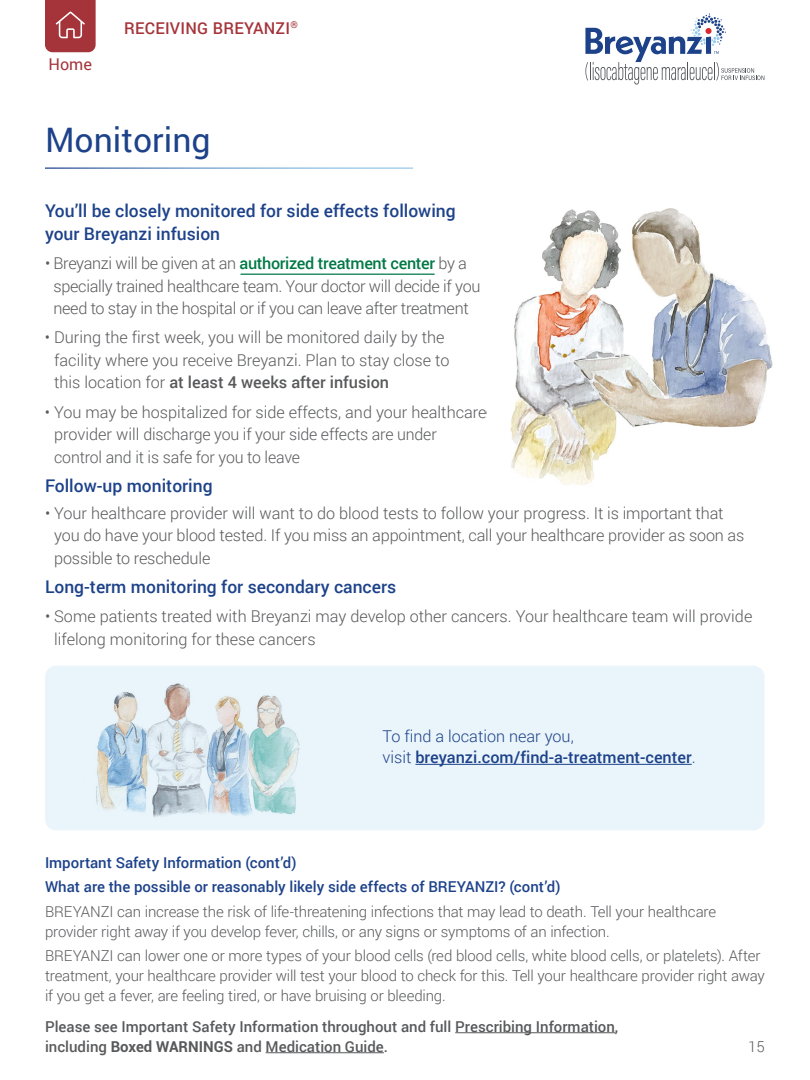
<style>
.page{position:relative;width:810px;height:1080px;background:#fff}
.page>*{position:absolute;margin:0;border:0;box-sizing:border-box;transform-origin:0 0}
.t1{font:33.75px "Roboto";color:#1d428a}
.t2{font:500 17.5px/22.5px "Roboto";color:#1d428a}
.t3{font:300 16.25px/22.5px "Roboto";letter-spacing:-.01em;color:#58595b}
.t4{font:500 16.25px/21.2px "Roboto";color:#1d428a}
.t5{font:500 16.25px "Roboto";letter-spacing:.015em;color:#a4343a}
.t6{font:16.25px "Roboto";color:#a4343a}
.t7{font:300 15px/20px "Roboto";letter-spacing:-.01em;color:#58595b}
.t8{font:500 15px/20px "Roboto";color:#58595b}
.t9{font:500 15px/24.5px "Roboto";color:#1d428a}
.s1{font-weight:500;color:#027947}
.s2{font-weight:500}
.s3{font-weight:300}
.s4{font-weight:700}
</style>
<div class="page">
<svg style="left:585px;top:13px;width:179px;height:72px"></svg>
<svg style="left:45px;top:0;width:51px;height:52px;background:#aa4348"></svg>
<hr style="left:455px;top:1032px;width:160px;height:1px;background:#58595b">
<hr style="left:266px;top:1052px;width:118px;height:1px;background:#58595b">
<div style="left:45px;top:666px;width:720px;height:164px;background:#eaf5fb;border-radius:11px"></div>
<hr style="left:415px;top:764px;width:277px;height:1px;background:#1d428a">
<img style="left:96px;top:683px;width:204px;height:135px">
<hr style="left:241px;top:274px;width:194px;height:1px;background:#027947">
<img style="left:510px;top:208px;width:263px;height:277px">
<p class="t6" style="left:49px;top:53px;width:45px">Home</p>
<p class="t5" style="left:124px;top:17px;width:175px">RECEIVING BREYANZI<sup>®</sup></p>
<h1 class="t1" style="left:45px;top:117px;width:167px">Monitoring</h1>
<p class="t2" style="left:45px;top:199px;width:412px">You’ll be closely monitored for side effects following your Breyanzi infusion</p>
<p class="t3" style="left:54px;top:251px;width:429px;text-indent:-9px">• Breyanzi will be given at an <span class="s1">authorized treatment center</span> by a specially trained healthcare team. Your doctor will decide if you need to stay in the hospital or if you can leave after treatment</p>
<p class="t3" style="left:54px;top:326px;width:397px;text-indent:-9px">• During the first week, you will be monitored daily by the facility where you receive Breyanzi. Plan to stay close to this location for <span class="s2">at least 4 weeks after infusion</span></p>
<p class="t3" style="left:54px;top:400px;width:434px;text-indent:-9px">• You may be hospitalized for side effects, and your healthcare provider will discharge you if your side effects are under control and it is safe for you to leave</p>
<p class="t2" style="left:45px;top:474px;width:169px">Follow-up monitoring</p>
<p class="t3" style="left:54px;top:501px;width:692px;text-indent:-9px">• Your healthcare provider will want to do blood tests to follow your progress. It is important that you do have your blood tested. If you miss an appointment, call your healthcare provider as soon as possible to reschedule</p>
<p class="t2" style="left:45px;top:575px;width:353px">Long-term monitoring for secondary cancers</p>
<p class="t3" style="left:54px;top:605px;width:700px;text-indent:-9px">• Some patients treated with Breyanzi may develop other cancers. Your healthcare team will provide lifelong monitoring for these cancers</p>
<p class="t4" style="left:382px;top:725px;width:315px"><span class="s3">To find a location near you,<br>visit</span> breyanzi.com/find-a-treatment-center<span class="s3">.</span></p>
<p class="t9" style="left:45px;top:849px;width:517px">Important Safety Information (cont’d)<br>What are the possible or reasonably likely side effects of BREYANZI? (cont’d)</p>
<p class="t7" style="left:45px;top:901px;width:673px">BREYANZI can increase the risk of life-threatening infections that may lead to death. Tell your healthcare provider right away if you develop fever, chills, or any signs or symptoms of an infection.</p>
<p class="t7" style="left:45px;top:945px;width:721px">BREYANZI can lower one or more types of your blood cells (red blood cells, white blood cells, or platelets). After treatment, your healthcare provider will test your blood to check for this. Tell your healthcare provider right away if you get a fever, are feeling tired, or have bruising or bleeding.</p>
<p class="t8" style="left:45px;top:1016px;width:575px">Please see Important Safety Information throughout and full Prescribing Information, including <span class="s4">Boxed WARNINGS</span> and Medication Guide.</p>
<p class="t7" style="left:748px;top:1036px;width:18px">15</p>
</div>
